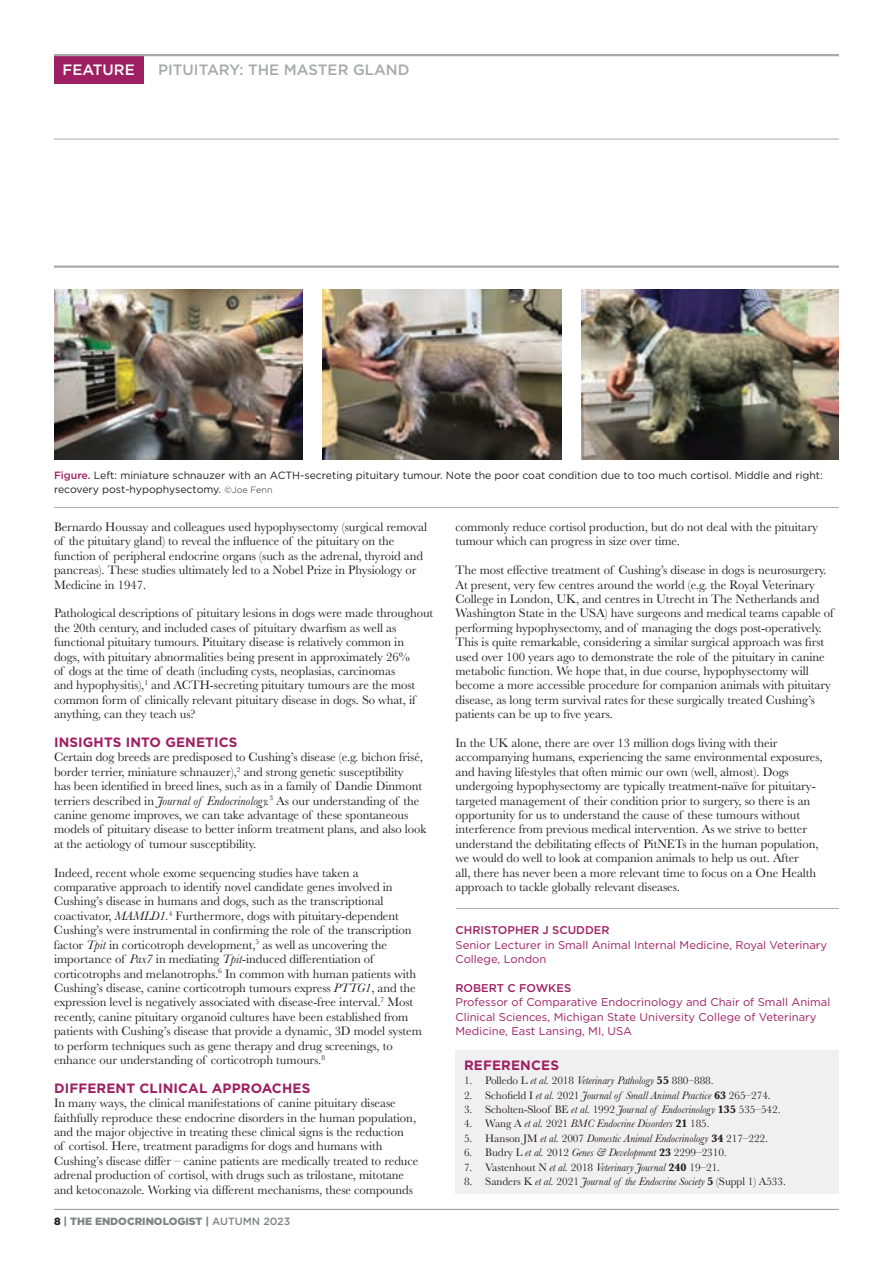
<style>
.page{position:relative;width:893px;height:1263px;background:#fff}
.page>*{position:absolute;margin:0;border:0;box-sizing:border-box;transform-origin:0 0}
.t1{font:500 15px "Gotham";color:#a8a9ad}
.t2{font:500 15px "Gotham";color:#fff}
.t3{font:700 13.5px "Gotham";letter-spacing:.01em;color:#9e1f62}
.t4{font:12.75px/14.4px "Baskerville";letter-spacing:-.005em;color:#231f20}
.t5{font:italic 11.25px "Baskerville";letter-spacing:-.005em;color:#231f20}
.t6{font:11.25px/14.4px "Gotham";color:#9e1f62}
.t7{font:11.25px "Baskerville";letter-spacing:-.005em;color:#231f20}
.t8{font:500 11.25px "Gotham";color:#9e1f62}
.t9{font:10.5px/14.4px "Gotham";color:#231f20}
.t10{font:900 10.5px "Gotham";color:#808285}
.s1{font-weight:500;color:#9e1f62}
.s2{font-weight:300;font-size:9px}
.s3{font-style:italic}
.s4{color:#231f20}
.s5{font-weight:500}
.s6{font-style:normal}
.s7{font-weight:700;font-style:normal}
.s8{font-weight:700}
</style>
<div class="page">
<hr style="left:54px;top:1209px;width:785px;height:1px;background:#939598">
<hr style="left:54px;top:139px;width:785px;height:1px;background:#a8a9ad">
<div style="left:54px;top:54px;width:89px;height:29px;background:#9e1f62"></div>
<hr style="left:54px;top:54px;width:785px;height:2px;background:#a8a9ad">
<hr style="left:54px;top:265px;width:785px;height:3px;background:#a8a9ad">
<hr style="left:456px;top:908px;width:383px;height:1px;background:#a8a9ad">
<div style="left:455px;top:1050px;width:384px;height:143px;background:#f1f0f0"></div>
<img style="left:54px;top:289px;width:785px;height:170px">
<hr style="left:54px;top:507px;width:785px;height:1px;background:#a8a9ad">
<div style="left:304px;top:279px;width:18px;height:189px;background:#fff"></div>
<div style="left:562px;top:279px;width:18px;height:189px;background:#fff"></div>
<p class="t2" style="left:63px;top:60px;width:74px">FEATURE</p>
<p class="t1" style="left:158px;top:59px;width:253px">PITUITARY: THE MASTER GLAND</p>
<p class="t9" style="left:54px;top:468px;width:770px"><span class="s1">Figure.</span> Left: miniature schnauzer with an ACTH-secreting pituitary tumour. Note the poor coat condition due to too much cortisol. Middle and right: recovery post-hypophysectomy. <span class="s2">©Joe Fenn</span></p>
<p class="t4" style="left:54px;top:520px;width:375px">Bernardo Houssay and colleagues used hypophysectomy (surgical removal of the pituitary gland) to reveal the influence of the pituitary on the function of peripheral endocrine organs (such as the adrenal, thyroid and pancreas). These studies ultimately led to a Nobel Prize in Physiology or Medicine in 1947.</p>
<p class="t4" style="left:54px;top:606px;width:381px">Pathological descriptions of pituitary lesions in dogs were made throughout the 20th century, and included cases of pituitary dwarfism as well as functional pituitary tumours. Pituitary disease is relatively common in<br>dogs, with pituitary abnormalities being present in approximately 26%<br>of dogs at the time of death (including cysts, neoplasias, carcinomas<br>and hypophysitis),<sup>1</sup> and ACTH-secreting pituitary tumours are the most common form of clinically relevant pituitary disease in dogs. So what, if anything, can they teach us?</p>
<p class="t3" style="left:54px;top:733px;width:185px">INSIGHTS INTO GENETICS</p>
<p class="t4" style="left:54px;top:750px;width:374px">Certain dog breeds are predisposed to Cushing’s disease (e.g. bichon frisé, border terrier, miniature schnauzer),<sup>2</sup> and strong genetic susceptibility<br>has been identified in breed lines, such as in a family of Dandie Dinmont terriers described in <span class="s3">Journal of Endocrinology.</span><sup>3</sup> As our understanding of the canine genome improves, we can take advantage of these spontaneous models of pituitary disease to better inform treatment plans, and also look at the aetiology of tumour susceptibility.</p>
<p class="t4" style="left:54px;top:865px;width:369px">Indeed, recent whole exome sequencing studies have taken a comparative approach to identify novel candidate genes involved in Cushing’s disease in humans and dogs, such as the transcriptional coactivator, <span class="s3">MAMLD1.</span><sup>4</sup> Furthermore, dogs with pituitary-dependent Cushing’s were instrumental in confirming the role of the transcription factor <span class="s3">Tpit</span> in corticotroph development,<sup>5</sup> as well as uncovering the importance of <span class="s3">Pax7</span> in mediating <span class="s3">Tpit</span>-induced differentiation of corticotrophs and melanotrophs.<sup>6</sup> In common with human patients with Cushing’s disease, canine corticotroph tumours express <span class="s3">PTTG1</span>, and the expression level is negatively associated with disease-free interval.<sup>7</sup> Most recently, canine pituitary organoid cultures have been established from patients with Cushing’s disease that provide a dynamic, 3D model system to perform techniques such as gene therapy and drug screenings, to enhance our understanding of corticotroph tumours.<sup>8</sup></p>
<p class="t3" style="left:54px;top:1079px;width:258px">DIFFERENT CLINICAL APPROACHES</p>
<p class="t4" style="left:54px;top:1096px;width:366px">In many ways, the clinical manifestations of canine pituitary disease faithfully reproduce these endocrine disorders in the human population, and the major objective in treating these clinical signs is the reduction<br>of cortisol. Here, treatment paradigms for dogs and humans with Cushing’s disease differ – canine patients are medically treated to reduce adrenal production of cortisol, with drugs such as trilostane, mitotane and ketoconazole. Working via different mechanisms, these compounds</p>
<p class="t10" style="left:54px;top:1214px;width:238px"><span class="s4">8</span> | THE ENDOCRINOLOGIST | <span class="s5">AUTUMN 2023</span></p>
<p class="t4" style="left:455px;top:520px;width:364px">commonly reduce cortisol production, but do not deal with the pituitary tumour which can progress in size over time.</p>
<p class="t4" style="left:455px;top:563px;width:379px">The most effective treatment of Cushing’s disease in dogs is neurosurgery.<br>At present, very few centres around the world (e.g. the Royal Veterinary College in London, UK, and centres in Utrecht in The Netherlands and Washington State in the USA) have surgeons and medical teams capable of performing hypophysectomy, and of managing the dogs post-operatively.<br>This is quite remarkable, considering a similar surgical approach was first used over 100 years ago to demonstrate the role of the pituitary in canine metabolic function. We hope that, in due course, hypophysectomy will become a more accessible procedure for companion animals with pituitary disease, as long term survival rates for these surgically treated Cushing’s patients can be up to five years.</p>
<p class="t4" style="left:455px;top:736px;width:369px">In the UK alone, there are over 13 million dogs living with their accompanying humans, experiencing the same environmental exposures, and having lifestyles that often mimic our own (well, almost). Dogs undergoing hypophysectomy are typically treatment-naïve for pituitary&shy;targeted management of their condition prior to surgery, so there is an opportunity for us to understand the cause of these tumours without interference from previous medical intervention. As we strive to better understand the debilitating effects of PitNETs in the human population, we would do well to look at companion animals to help us out. After<br>all, there has never been a more relevant time to focus on a One Health approach to tackle globally relevant diseases.</p>
<p class="t8" style="left:455px;top:923px;width:156px">CHRISTOPHER J SCUDDER</p>
<p class="t6" style="left:455px;top:937px;width:373px">Senior Lecturer in Small Animal Internal Medicine, Royal Veterinary<br>College, London</p>
<p class="t8" style="left:455px;top:980px;width:117px">ROBERT C FOWKES</p>
<p class="t6" style="left:455px;top:995px;width:376px">Professor of Comparative Endocrinology and Chair of Small Animal<br>Clinical Sciences, Michigan State University College of Veterinary<br>Medicine, East Lansing, MI, USA</p>
<p class="t3" style="left:464px;top:1056px;width:97px">REFERENCES</p>
<p class="t5" style="left:464px;top:1073px;width:251px"><span class="s6">1. Polledo L</span> et al. <span class="s6">2018</span> Veterinary Pathology <span class="s7">55</span> <span class="s6">880–888.</span></p>
<p class="t5" style="left:464px;top:1087px;width:308px"><span class="s6">2. Schofield I</span> et al. <span class="s6">2021</span> Journal of Small Animal Practice <span class="s7">63</span> <span class="s6">265–274.</span></p>
<p class="t7" style="left:464px;top:1102px;width:318px">3. Scholten-Sloof BE <span class="s3">et al.</span> 1992 <span class="s3">Journal of Endocrinology</span> <span class="s8">135</span> 535–542.</p>
<p class="t5" style="left:464px;top:1116px;width:247px"><span class="s6">4. Wang A</span> et al. <span class="s6">2021</span> BMC Endocrine Disorders <span class="s7">21</span> <span class="s6">185.</span></p>
<p class="t5" style="left:464px;top:1131px;width:305px"><span class="s6">5. Hanson JM</span> et al. <span class="s6">2007</span> Domestic Animal Endocrinology <span class="s7">34</span> <span class="s6">217–222.</span></p>
<p class="t7" style="left:464px;top:1145px;width:264px">6. Budry L <span class="s3">et al.</span> 2012 <span class="s3">Genes &amp; Development</span> <span class="s8">23</span> 2299–2310.</p>
<p class="t7" style="left:464px;top:1160px;width:258px">7. Vastenhout N <span class="s3">et al.</span> 2018 <span class="s3">Veterinary Journal</span> <span class="s8">240</span> 19–21.</p>
<p class="t5" style="left:464px;top:1174px;width:323px"><span class="s6">8. Sanders K</span> et al. <span class="s6">2021</span> Journal of the Endocrine Society <span class="s7">5</span> <span class="s6">(Suppl 1) A533.</span></p>
</div>
